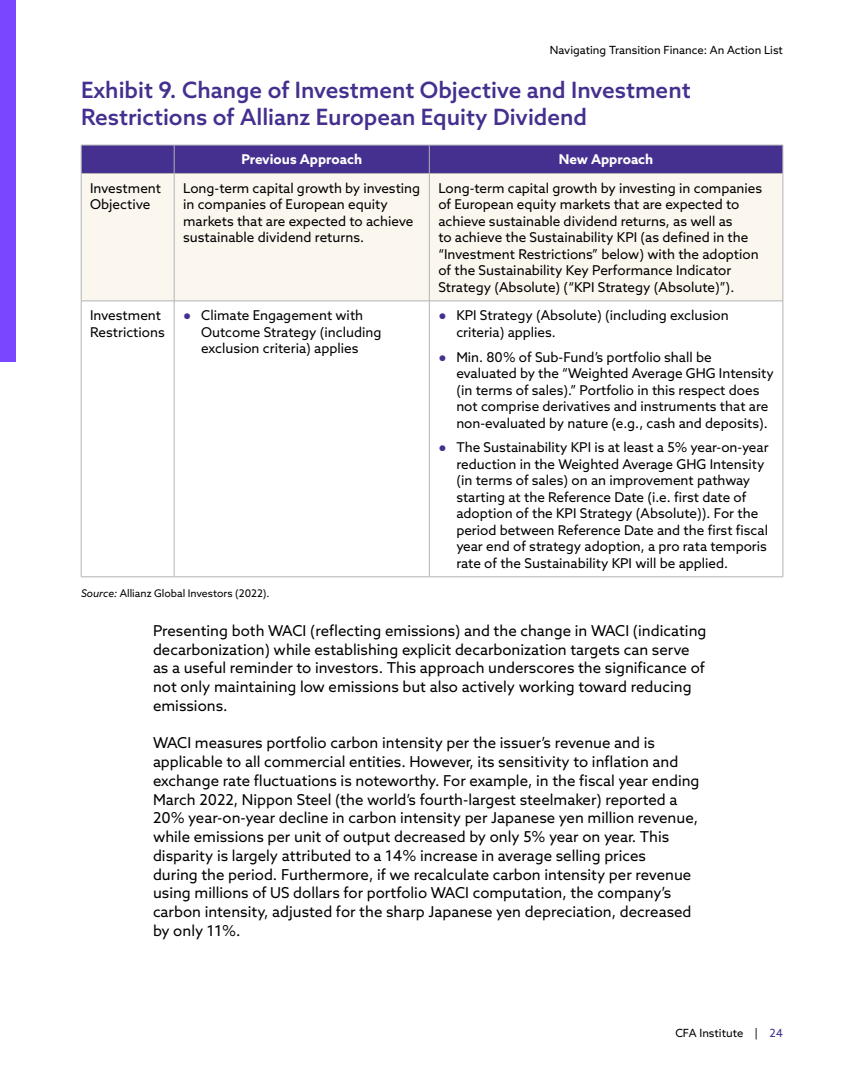
<style>
.page{position:relative;width:864px;height:1080px;background:#fff}
.page>*{position:absolute;margin:0;border:0;box-sizing:border-box;transform-origin:0 0}
.Figure_Title{font:500 22.5px/27px "Azo Sans";color:#452f8f}
.Para{font:15px/18.8px "Azo Sans";color:#000}
.TB{font:13.5px/16.5px "Azo Sans";color:#000}
.TB_CH{font:700 13.5px "Azo Sans";color:#fff}
.t1{font:11.25px "Azo Sans";color:#000}
.TB_Notes{font:10.5px "Azo Sans";color:#000}
.s1{font-family:"Times New Roman";font-weight:700;color:#452f8f}
.s2{font-style:italic}
.s3{color:#452f8f}
</style>
<div class="page">
<div style="left:0;top:0;width:16px;height:362px;background:#7a46ff"></div>
<div style="left:82px;top:174px;width:701px;height:127px;background:#fbf6ee"></div>
<div style="left:81px;top:145px;width:703px;height:28px;background:#452f8f"></div>
<hr style="left:81px;top:173px;width:93px;height:1px;background:#b1b4b6">
<hr style="left:81px;top:174px;width:1px;height:127px;background:#b1b4b6">
<hr style="left:174px;top:173px;width:255px;height:1px;background:#b1b4b6">
<hr style="left:174px;top:174px;width:1px;height:127px;background:#b1b4b6">
<hr style="left:429px;top:173px;width:354px;height:1px;background:#b1b4b6">
<hr style="left:429px;top:174px;width:1px;height:127px;background:#b1b4b6">
<hr style="left:783px;top:174px;width:1px;height:127px;background:#b1b4b6">
<hr style="left:81px;top:301px;width:93px;height:1px;background:#b1b4b6">
<hr style="left:81px;top:301px;width:1px;height:276px;background:#b1b4b6">
<hr style="left:174px;top:301px;width:255px;height:1px;background:#b1b4b6">
<hr style="left:174px;top:301px;width:1px;height:276px;background:#b1b4b6">
<hr style="left:429px;top:301px;width:354px;height:1px;background:#b1b4b6">
<hr style="left:429px;top:301px;width:1px;height:276px;background:#b1b4b6">
<hr style="left:783px;top:301px;width:1px;height:276px;background:#b1b4b6">
<hr style="left:81px;top:577px;width:93px;height:1px;background:#b1b4b6">
<hr style="left:174px;top:577px;width:255px;height:1px;background:#b1b4b6">
<hr style="left:429px;top:577px;width:354px;height:1px;background:#b1b4b6">
<p class="t1" style="left:550px;top:43px;width:235px">Navigating Transition Finance: An Action List</p>
<p class="Figure_Title" style="left:81px;top:76px;width:611px">Exhibit 9. Change of Investment Objective and Investment<br>Restrictions of Allianz European Equity Dividend</p>
<p class="TB_CH" style="left:241px;top:151px;width:122px">Previous Approach</p>
<p class="TB_CH" style="left:559px;top:151px;width:96px">New Approach</p>
<p class="TB" style="left:90px;top:180px;width:73px">Investment<br>Objective</p>
<p class="TB" style="left:183px;top:180px;width:239px">Long-term capital growth by investing in companies of European equity markets that are expected to achieve sustainable dividend returns.</p>
<p class="TB" style="left:438px;top:180px;width:325px">Long-term capital growth by investing in companies of European equity markets that are expected to achieve sustainable dividend returns, as well as<br>to achieve the Sustainability KPI (as defined in the “Investment Restrictions” below) with the adoption of the Sustainability Key Performance Indicator Strategy (Absolute) (“KPI Strategy (Absolute)”).</p>
<p class="TB" style="left:90px;top:307px;width:76px">Investment<br>Restrictions</p>
<p class="TB" style="left:201px;top:307px;width:182px;text-indent:-18px"><span class="s1">●</span> Climate Engagement with<br>Outcome Strategy (including exclusion criteria) applies</p>
<p class="TB" style="left:456px;top:307px;width:274px;text-indent:-18px"><span class="s1">●</span> KPI Strategy (Absolute) (including exclusion criteria) applies.</p>
<p class="TB" style="left:456px;top:348px;width:319px;text-indent:-18px"><span class="s1">●</span> Min. 80% of Sub-Fund’s portfolio shall be evaluated by the “Weighted Average GHG Intensity (in terms of sales).” Portfolio in this respect does not comprise derivatives and instruments that are non-evaluated by nature (e.g., cash and deposits).</p>
<p class="TB" style="left:456px;top:439px;width:314px;text-indent:-18px"><span class="s1">●</span> The Sustainability KPI is at least a 5% year-on-year reduction in the Weighted Average GHG Intensity (in terms of sales) on an improvement pathway starting at the Reference Date (i.e. first date of adoption of the KPI Strategy (Absolute)). For the period between Reference Date and the first fiscal year end of strategy adoption, a pro rata temporis rate of the Sustainability KPI will be applied.</p>
<p class="TB_Notes" style="left:81px;top:587px;width:190px"><span class="s2">Source:</span> Allianz Global Investors (2022).</p>
<p class="Para" style="left:153px;top:621px;width:555px">Presenting both WACI (reflecting emissions) and the change in WACI (indicating decarbonization) while establishing explicit decarbonization targets can serve as a useful reminder to investors. This approach underscores the significance of not only maintaining low emissions but also actively working toward reducing emissions.</p>
<p class="Para" style="left:153px;top:733px;width:548px">WACI measures portfolio carbon intensity per the issuer’s revenue and is applicable to all commercial entities. However, its sensitivity to inflation and exchange rate fluctuations is noteworthy. For example, in the fiscal year ending March 2022, Nippon Steel (the world’s fourth-largest steelmaker) reported a 20% year-on-year decline in carbon intensity per Japanese yen million revenue, while emissions per unit of output decreased by only 5% year on year. This disparity is largely attributed to a 14% increase in average selling prices<br>during the period. Furthermore, if we recalculate carbon intensity per revenue using millions of US dollars for portfolio WACI computation, the company’s carbon intensity, adjusted for the sharp Japanese yen depreciation, decreased by only 11%.</p>
<p class="t1" style="left:675px;top:1026px;width:109px">CFA Institute | <span class="s3">24</span></p>
</div>
